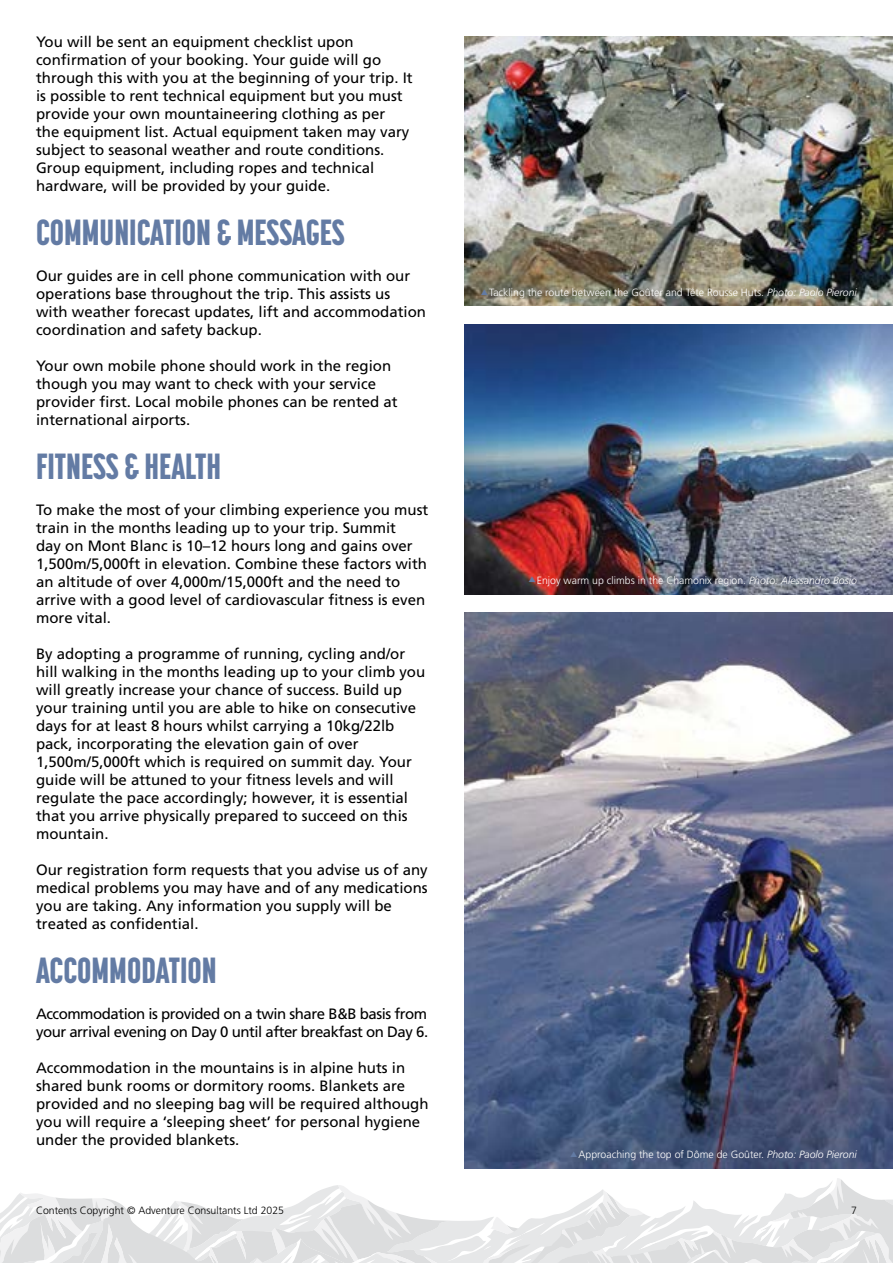
<style>
.page{position:relative;width:893px;height:1263px;background:#fff}
.page>*{position:absolute;margin:0;border:0;box-sizing:border-box;transform-origin:0 0}
.t1{font:800 36px "Korolev Compressed";color:#637ba4}
.t2{font:15px/18px "Frutiger LT Std";color:#000}
.t3{font:15px/18px "Frutiger LT Std";letter-spacing:-.03em;color:#000}
.t4{font:300 10.5px "Frutiger LT Std";color:#fff}
.t5{font:300 10.5px "Frutiger LT Std";color:#000}
.s1{font-style:italic}
</style>
<div class="page">
<svg style="left:0;top:1178px;width:893px;height:85px"></svg>
<img style="left:464px;top:36px;width:429px;height:270px">
<img style="left:464px;top:324px;width:429px;height:270px">
<img style="left:464px;top:612px;width:429px;height:557px">
<svg style="left:571px;top:1151px;width:6px;height:6px"></svg>
<svg style="left:529px;top:577px;width:6px;height:5px"></svg>
<svg style="left:481px;top:289px;width:7px;height:6px"></svg>
<p class="t2" style="left:36px;top:33px;width:378px">You will be sent an equipment checklist upon confirmation of your booking. Your guide will go through this with you at the beginning of your trip. It is possible to rent technical equipment but you must provide your own mountaineering clothing as per<br>the equipment list. Actual equipment taken may vary subject to seasonal weather and route conditions.<br>Group equipment, including ropes and technical hardware, will be provided by your guide.</p>
<h1 class="t1" style="left:36px;top:212px;width:310px">COMMUNICATION &amp; MESSAGES</h1>
<p class="t2" style="left:36px;top:267px;width:392px">Our guides are in cell phone communication with our operations base throughout the trip. This assists us<br>with weather forecast updates, lift and accommodation coordination and safety backup.</p>
<p class="t2" style="left:36px;top:357px;width:363px">Your own mobile phone should work in the region though you may want to check with your service provider first. Local mobile phones can be rented at international airports.</p>
<h1 class="t1" style="left:36px;top:446px;width:187px">FITNESS &amp; HEALTH</h1>
<p class="t2" style="left:36px;top:501px;width:394px">To make the most of your climbing experience you must train in the months leading up to your trip. Summit<br>day on Mont Blanc is 10–12 hours long and gains over 1,500m/5,000ft in elevation. Combine these factors with an altitude of over 4,000m/15,000ft and the need to arrive with a good level of cardiovascular fitness is even more vital.</p>
<p class="t2" style="left:36px;top:645px;width:391px">By adopting a programme of running, cycling and/or hill walking in the months leading up to your climb you will greatly increase your chance of success. Build up your training until you are able to hike on consecutive days for at least 8 hours whilst carrying a 10kg/22lb pack, incorporating the elevation gain of over 1,500m/5,000ft which is required on summit day. Your guide will be attuned to your fitness levels and will regulate the pace accordingly; however, it is essential that you arrive physically prepared to succeed on this mountain.</p>
<p class="t2" style="left:36px;top:861px;width:393px">Our registration form requests that you advise us of any medical problems you may have and of any medications you are taking. Any information you supply will be treated as confidential.</p>
<h1 class="t1" style="left:36px;top:950px;width:182px">ACCOMMODATION</h1>
<p class="t3" style="left:36px;top:1005px;width:394px">Accommodation is provided on a twin share B&amp;B basis from your arrival evening on Day 0 until after breakfast on Day 6.</p>
<p class="t2" style="left:36px;top:1059px;width:394px">Accommodation in the mountains is in alpine huts in shared bunk rooms or dormitory rooms. Blankets are provided and no sleeping bag will be required although you will require a ‘sleeping sheet’ for personal hygiene under the provided blankets.</p>
<p class="t4" style="left:489px;top:287px;width:369px">Tackling the route between the Goûter and Tête Rousse Huts. <span class="s1">Photo: Paolo Pieroni</span></p>
<p class="t4" style="left:537px;top:574px;width:322px">Enjoy warm up climbs in the Chamonix region. <span class="s1">Photo: Alessandro Bosio</span></p>
<p class="t4" style="left:579px;top:1148px;width:280px">Approaching the top of Dôme de Goûter. <span class="s1">Photo: Paolo Pieroni</span></p>
<p class="t5" style="left:36px;top:1204px;width:250px">Contents Copyright © Adventure Consultants Ltd 2025</p>
<p class="t5" style="left:851px;top:1204px;width:7px">7</p>
</div>
